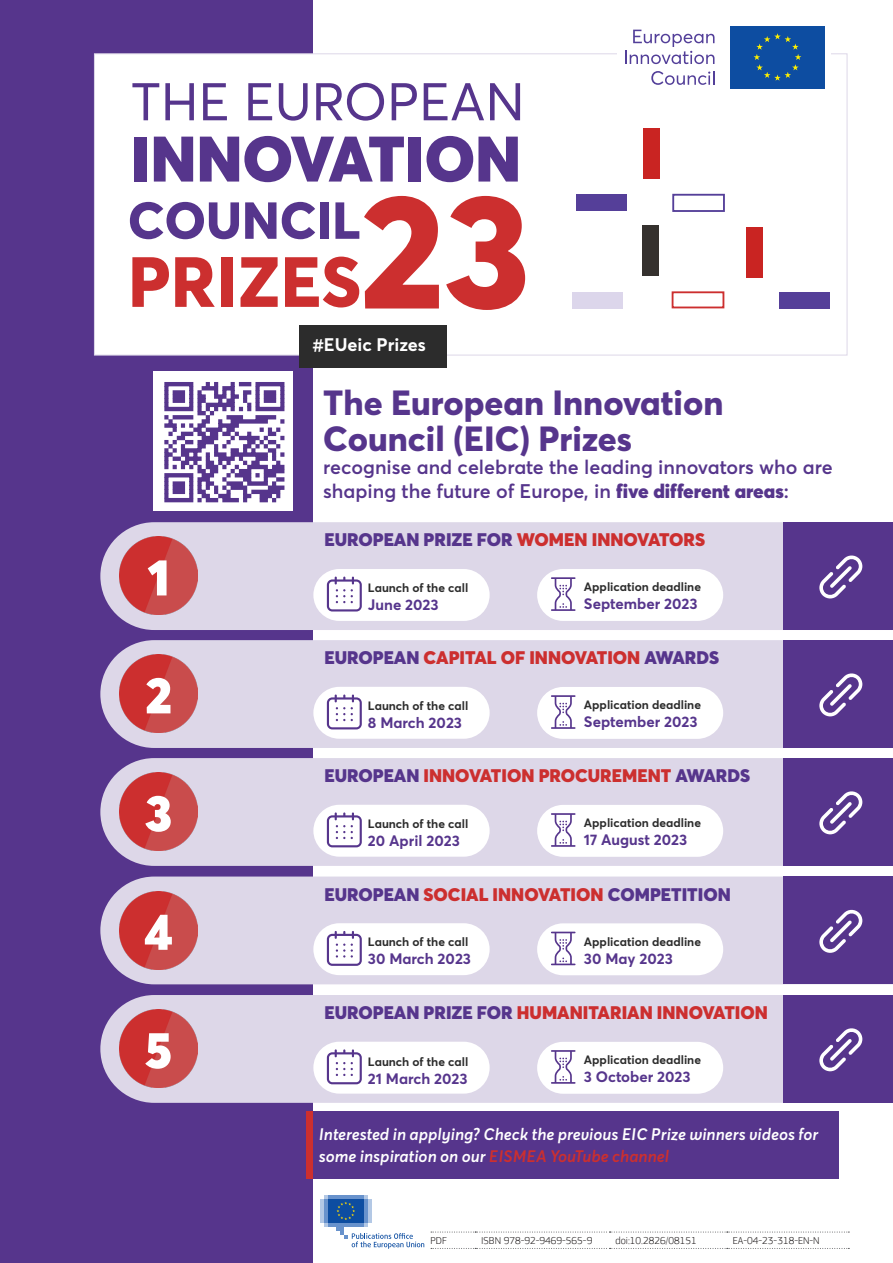
<style>
.page{position:relative;width:893px;height:1263px;background:#fff}
.page>*{position:absolute;margin:0;border:0;box-sizing:border-box;transform-origin:0 0}
.t1{font:800 161.7px "Averta PE";color:#cc2f2f}
.t2{font:800 69.9px "Averta PE";color:#cc2f2f}
.t3{font:900 63.3px "Averta PE";color:#56358c}
.t4{font:52.2px "Averta PE";color:#56358c}
.t5{font:800 51.3px "Averta PE";color:#56358c}
.t6{font:900 51px "Averta PE";color:#fff}
.t7{font:800 34.5px "Averta PE";color:#56358c}
.t8{font:600 19.5px/23.4px "Averta PE";color:#56358c}
.t9{font:900 18px "Averta PE";color:#cc2f2f}
.t10{font:900 18px "Averta PE";color:#56358c}
.t11{font:700 18px "Averta PE";color:#fff}
.t12{font:italic 600 16.5px/21.6px "Averta PE";color:#fff}
.t13{font:700 15px "Averta PE";color:#56358c}
.t14{font:700 12px "Averta PE";color:#2c2c2c}
.HE_Disclaimer_copyri{font:300 10.5px "EC Square Sans Pro";color:#231f20}
.s1{font-weight:900}
.s2{color:#cc2f2f}
.s3{color:#56358c}
</style>
<div class="page">
<div style="left:0;top:0;width:312px;height:1263px;background:#56358c"></div>
<svg style="left:431px;top:1232px;width:418px;height:1px"></svg>
<svg style="left:431px;top:1248px;width:418px;height:1px"></svg>
<hr style="left:324px;top:1223px;width:44px;height:4px;background:#b3c8e5">
<hr style="left:324px;top:1195px;width:44px;height:4px;background:#b3c8e5">
<hr style="left:328px;top:1195px;width:36px;height:4px;background:#6892cc">
<hr style="left:328px;top:1223px;width:36px;height:4px;background:#6892cc">
<hr style="left:364px;top:1199px;width:4px;height:24px;background:#6892cc">
<hr style="left:368px;top:1199px;width:4px;height:24px;background:#b3c8e5">
<hr style="left:324px;top:1199px;width:4px;height:24px;background:#6892cc">
<hr style="left:320px;top:1199px;width:4px;height:24px;background:#b3c8e5">
<div style="left:336px;top:1223px;width:8px;height:8px;background:#6892cc"></div>
<hr style="left:340px;top:1223px;width:4px;height:12px;background:#6892cc">
<div style="left:328px;top:1199px;width:36px;height:24px;background:#0d4da1"></div>
<svg style="left:336px;top:1202px;width:19px;height:18px"></svg>
<svg style="left:344px;top:1233px;width:80px;height:16px"></svg>
<div style="left:94px;top:53px;width:753px;height:302px;background:#fff;border:1px solid #ddd7e8"></div>
<div style="left:779px;top:292px;width:51px;height:17px;background:#553f99"></div>
<div style="left:747px;top:228px;width:16px;height:50px;background:#c92422"></div>
<div style="left:672px;top:291px;width:52px;height:17px;border:2px solid #cc2f2f"></div>
<div style="left:642px;top:225px;width:16px;height:51px;background:#35312e"></div>
<div style="left:572px;top:292px;width:51px;height:17px;background:#dcd6eb"></div>
<div style="left:576px;top:194px;width:51px;height:16px;background:#553f99"></div>
<div style="left:643px;top:128px;width:16px;height:51px;background:#c92422"></div>
<div style="left:672px;top:194px;width:53px;height:18px;border:2px solid #553f99"></div>
<div style="left:154px;top:371px;width:139px;height:140px;background:#fff"></div>
<svg style="left:164px;top:382px;width:121px;height:121px"></svg>
<div style="left:100px;top:522px;width:683px;height:108px;background:#ddd7e8"></div>
<img style="left:120px;top:537px;width:78px;height:78px">
<div style="left:313px;top:569px;width:177px;height:52px;background:#fff;border-radius:26px"></div>
<svg style="left:327px;top:577px;width:35px;height:34px"></svg>
<div style="left:537px;top:569px;width:186px;height:52px;background:#fff;border-radius:26px"></div>
<svg style="left:551px;top:577px;width:24px;height:34px"></svg>
<div style="left:783px;top:522px;width:110px;height:108px;background:#56358c"></div>
<svg style="left:819px;top:555px;width:43px;height:43px"></svg>
<div style="left:100px;top:640px;width:683px;height:108px;background:#ddd7e8"></div>
<img style="left:120px;top:655px;width:78px;height:78px">
<div style="left:313px;top:687px;width:177px;height:52px;background:#fff;border-radius:26px"></div>
<svg style="left:327px;top:694px;width:35px;height:35px"></svg>
<div style="left:537px;top:687px;width:186px;height:52px;background:#fff;border-radius:26px"></div>
<svg style="left:551px;top:695px;width:24px;height:34px"></svg>
<div style="left:783px;top:640px;width:110px;height:108px;background:#56358c"></div>
<svg style="left:819px;top:673px;width:43px;height:43px"></svg>
<div style="left:100px;top:758px;width:683px;height:108px;background:#ddd7e8"></div>
<img style="left:120px;top:772px;width:78px;height:79px">
<div style="left:313px;top:805px;width:177px;height:52px;background:#fff;border-radius:26px"></div>
<svg style="left:327px;top:812px;width:35px;height:35px"></svg>
<div style="left:537px;top:805px;width:186px;height:52px;background:#fff;border-radius:26px"></div>
<svg style="left:551px;top:813px;width:24px;height:34px"></svg>
<div style="left:783px;top:758px;width:110px;height:108px;background:#56358c"></div>
<svg style="left:819px;top:791px;width:43px;height:43px"></svg>
<div style="left:100px;top:876px;width:683px;height:108px;background:#ddd7e8"></div>
<img style="left:120px;top:891px;width:78px;height:78px">
<div style="left:313px;top:923px;width:177px;height:52px;background:#fff;border-radius:26px"></div>
<svg style="left:327px;top:931px;width:35px;height:35px"></svg>
<div style="left:537px;top:923px;width:186px;height:52px;background:#fff;border-radius:26px"></div>
<svg style="left:551px;top:932px;width:24px;height:33px"></svg>
<div style="left:783px;top:876px;width:110px;height:108px;background:#56358c"></div>
<svg style="left:819px;top:909px;width:43px;height:44px"></svg>
<div style="left:100px;top:995px;width:683px;height:108px;background:#ddd7e8"></div>
<img style="left:120px;top:1009px;width:78px;height:78px">
<div style="left:313px;top:1042px;width:177px;height:51px;background:#fff;border-radius:26px"></div>
<svg style="left:327px;top:1049px;width:35px;height:35px"></svg>
<div style="left:537px;top:1042px;width:186px;height:52px;background:#fff;border-radius:26px"></div>
<svg style="left:551px;top:1050px;width:24px;height:34px"></svg>
<div style="left:783px;top:995px;width:110px;height:108px;background:#56358c"></div>
<svg style="left:819px;top:1028px;width:43px;height:43px"></svg>
<div style="left:618px;top:19px;width:213px;height:74px;background:#fff"></div>
<svg style="left:625px;top:30px;width:89px;height:34px"></svg>
<svg style="left:651px;top:71px;width:63px;height:14px"></svg>
<div style="left:730px;top:26px;width:95px;height:63px;background:#0d4da1"></div>
<svg style="left:754px;top:33px;width:47px;height:48px"></svg>
<div style="left:306px;top:1111px;width:533px;height:67px;background:#56358c"></div>
<div style="left:306px;top:1111px;width:6px;height:67px;background:#cc2f2f"></div>
<div style="left:298px;top:325px;width:148px;height:42px;background:#2c2c2c"></div>
<p class="t4" style="left:131px;top:66px;width:395px">THE EUROPEAN</p>
<p class="t3" style="left:131px;top:114px;width:392px">INNOVATION</p>
<p class="t1" style="left:360px;top:137px;width:172px">23</p>
<p class="t5" style="left:128px;top:184px;width:234px">COUNCIL</p>
<p class="t2" style="left:128px;top:233px;width:235px">PRIZES</p>
<p class="t11" style="left:312px;top:332px;width:115px">#EUeic Prizes</p>
<p class="t6" style="left:148px;top:541px;width:23px">1</p>
<p class="t6" style="left:145px;top:659px;width:28px">2</p>
<p class="t6" style="left:145px;top:777px;width:28px">3</p>
<p class="t6" style="left:144px;top:895px;width:30px">4</p>
<p class="t6" style="left:145px;top:1014px;width:28px">5</p>
<p class="t7" style="left:323px;top:378px;width:402px">The European Innovation</p>
<p class="t7" style="left:323px;top:414px;width:310px">Council (EIC) Prizes</p>
<p class="t8" style="left:323px;top:455px;width:511px">recognise and celebrate the leading innovators who are shaping the future of Europe, in <span class="s1">five different areas</span>:</p>
<p class="t10" style="left:324px;top:527px;width:382px">EUROPEAN PRIZE FOR <span class="s2">WOMEN INNOVATORS</span></p>
<p class="t14" style="left:368px;top:579px;width:102px">Launch of the call</p>
<p class="t13" style="left:368px;top:594px;width:72px">June 2023</p>
<p class="t14" style="left:584px;top:578px;width:119px">Application deadline</p>
<p class="t13" style="left:584px;top:593px;width:115px">September 2023</p>
<p class="t9" style="left:324px;top:645px;width:396px"><span class="s3">EUROPEAN</span> CAPITAL OF INNOVATION <span class="s3">AWARDS</span></p>
<p class="t14" style="left:368px;top:697px;width:102px">Launch of the call</p>
<p class="t13" style="left:368px;top:712px;width:96px">8 March 2023</p>
<p class="t14" style="left:584px;top:696px;width:119px">Application deadline</p>
<p class="t13" style="left:584px;top:711px;width:115px">September 2023</p>
<p class="t9" style="left:324px;top:763px;width:427px"><span class="s3">EUROPEAN</span> INNOVATION PROCUREMENT <span class="s3">AWARDS</span></p>
<p class="t14" style="left:368px;top:815px;width:102px">Launch of the call</p>
<p class="t13" style="left:368px;top:830px;width:93px">20 April 2023</p>
<p class="t14" style="left:584px;top:814px;width:119px">Application deadline</p>
<p class="t13" style="left:584px;top:829px;width:105px">17 August 2023</p>
<p class="t10" style="left:324px;top:881px;width:408px">EUROPEAN <span class="s2">SOCIAL INNOVATION</span> COMPETITION</p>
<p class="t14" style="left:368px;top:934px;width:102px">Launch of the call</p>
<p class="t13" style="left:368px;top:949px;width:105px">30 March 2023</p>
<p class="t14" style="left:584px;top:933px;width:119px">Application deadline</p>
<p class="t13" style="left:584px;top:948px;width:90px">30 May 2023</p>
<p class="t9" style="left:324px;top:1000px;width:445px"><span class="s3">EUROPEAN PRIZE FOR</span> HUMANITARIAN INNOVATION</p>
<p class="t14" style="left:368px;top:1053px;width:102px">Launch of the call</p>
<p class="t13" style="left:368px;top:1068px;width:101px">21 March 2023</p>
<p class="t14" style="left:584px;top:1051px;width:119px">Application deadline</p>
<p class="t13" style="left:584px;top:1066px;width:108px">3 October 2023</p>
<p class="t12" style="left:319px;top:1124px;width:501px">Interested in applying? Check the previous EIC Prize winners videos for some inspiration on our <span class="s2">EISMEA YouTube channel</span></p>
<p class="HE_Disclaimer_copyri" style="left:431px;top:1234px;width:18px">PDF</p>
<p class="HE_Disclaimer_copyri" style="left:481px;top:1234px;width:113px">ISBN 978-92-9469-565-9</p>
<p class="HE_Disclaimer_copyri" style="left:616px;top:1234px;width:83px">doi:10.2826/08151</p>
<p class="HE_Disclaimer_copyri" style="left:733px;top:1234px;width:88px">EA-04-23-318-EN-N</p>
</div>
